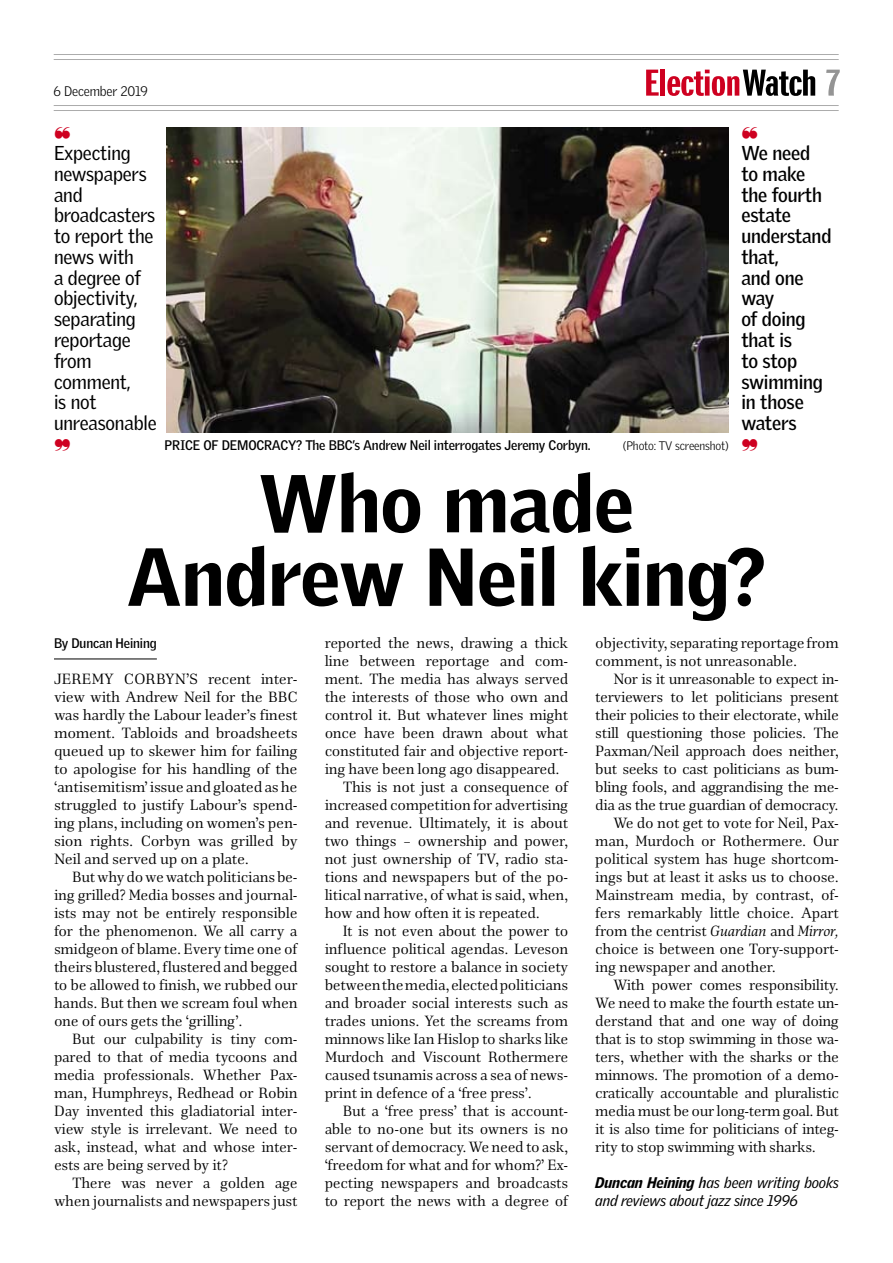
<style>
.page{position:relative;width:893px;height:1263px;background:#fff}
.page>*{position:absolute;margin:0;border:0;box-sizing:border-box;transform-origin:0 0}
.Head1_GriffMed{font:900 79.5px/73.5px "Griffith Gothic";color:#000;text-align:center}
._14ptIntro{font:39px "Franklin Gothic Demi X Cmpr";letter-spacing:-.01em;color:#ce0020;scale:1.36 1}
._5_Crosshead{font:19.5px/20.7px "Griffith Gothic";letter-spacing:-.01em;color:#000}
._5_Crosshead-2{font:700 19.5px/20.7px "Griffith Gothic";letter-spacing:-.035em;color:#000}
._1_Text{font:15px/18px "Richler Pro PE";letter-spacing:-.02em;color:#000;text-align:justify}
._2_Text1stPara{font:15px/18px "Richler Pro PE";letter-spacing:-.02em;color:#000;text-align:justify}
._4_Caption{font:italic 15px/18px "Griffith Gothic";letter-spacing:-.01em;color:#000}
._4_Caption-2{font:700 13.5px "Griffith Gothic";letter-spacing:-.01em;color:#000}
._3_Byline{font:700 13.5px "Griffith Gothic";color:#000}
._4_Caption-3{font:300 13.5px "Griffith Gothic";letter-spacing:-.01em;color:#000}
._4_Caption-4{font:300 12px "Griffith Gothic";letter-spacing:-.01em;color:#000}
.s1{color:#000}
.s2{color:#949494}
.s3{font-style:italic}
.s4{font-weight:900}
.s5{font-weight:700}
</style>
<div class="page">
<hr style="left:54px;top:54px;width:785px;height:1px;background:#acacac">
<hr style="left:54px;top:59px;width:785px;height:1px;background:#acacac">
<hr style="left:54px;top:105px;width:785px;height:1px;background:#acacac">
<hr style="left:54px;top:110px;width:785px;height:1px;background:#acacac">
<hr style="left:54px;top:658px;width:103px;height:1px;background:#000">
<img style="left:166px;top:128px;width:562px;height:304px">
<p class="_4_Caption-3" style="left:54px;top:83px;width:96px">6 December 2019</p>
<p class="_14ptIntro" style="left:644px;top:62px;width:147px">Election<span class="s1">Watch</span> <span class="s2">7</span></p>
<p class="_5_Crosshead" style="left:54px;top:142px;width:78px">Expecting</p>
<p class="_5_Crosshead" style="left:54px;top:163px;width:104px">newspapers and broadcasters to report the news with<br>a degree of objectivity, separating reportage from comment,<br>is not unreasonable</p>
<p class="_4_Caption-2" style="left:165px;top:437px;width:67px">PRICEOF DEMO</p>
<p class="_4_Caption-2" style="left:257px;top:437px;width:336px">CRACY? The BBC’s Andrew Neil interrogates Jeremy Corbyn.</p>
<p class="_4_Caption-4" style="left:623px;top:439px;width:108px">(Photo: TV screenshot)</p>
<p class="_5_Crosshead-2" style="left:741px;top:142px;width:92px">We need to make the fourth estate understand that,</p>
<p class="_5_Crosshead-2" style="left:741px;top:267px;width:64px">and one way</p>
<p class="_5_Crosshead-2" style="left:741px;top:308px;width:83px">of doing that is<br>to stop swimming in those waters</p>
<p class="Head1_GriffMed" style="left:127px;top:465px;width:641px">Who made<br>Andrew Neil king?</p>
<p class="_3_Byline" style="left:54px;top:635px;width:104px">By Duncan Heining</p>
<p class="_2_Text1stPara" style="left:54px;top:670px;width:245px">Jeremy Co rbyn’s recent inter&shy;view with Andrew Neil for the BBC was hardly the Labour leader’s finest moment. Tabloids and broadsheets queued up to skewer him for failing to apologise for his handling of the ‘antisemitism’ issue and gloated as he struggled to justify Labour’s spend&shy;ing plans, including on women’s pen&shy;sion rights. Corbyn was grilled by Neil and served up on a plate.</p>
<p class="_1_Text" style="left:54px;top:868px;width:245px;text-indent:18px">But why do we watch politicians be&shy;ing grilled? Media bosses and journal&shy;ists may not be entirely responsible for the phenomenon. We all carry a smidgeon of blame. Every time one of theirs blustered, flustered and begged to be allowed to finish, we rubbed our hands. But then we scream foul when one of ours gets the ‘grilling’.</p>
<p class="_1_Text" style="left:54px;top:1030px;width:245px;text-indent:18px">But our culpability is tiny com&shy;pared to that of media tycoons and media professionals. Whether Pax&shy;man, Humphreys, Redhead or Robin Day invented this gladiatorial inter&shy;view style is irrelevant. We need to ask, instead, what and whose inter&shy;ests are being served by it?</p>
<p class="_1_Text" style="left:54px;top:1174px;width:245px;text-align:right">There was never a golden age when journalists and newspapers just</p>
<p class="_1_Text" style="left:325px;top:634px;width:245px">reported the news, drawing a thick line between reportage and com&shy;ment. The media has always served the interests of those who own and control it. But whatever lines might once have been drawn about what constituted fair and objective report&shy;ing have been long ago disappeared.</p>
<p class="_1_Text" style="left:325px;top:778px;width:245px;text-indent:18px">This is not just a consequence of increased competition for advertising and revenue. Ultimately, it is about two things – ownership and power, not just ownership of TV, radio sta&shy;tions and newspapers but of the po&shy;litical narrative, of what is said, when, how and how often it is repeated.</p>
<p class="_1_Text" style="left:325px;top:922px;width:245px;text-indent:18px">It is not even about the power to influence political agendas. Leveson sought to restore a balance in society between the media, elected politicians and broader social interests such as trades unions. Yet the screams from minnows like Ian Hislop to sharks like Murdoch and Viscount Rothermere caused tsunamis across a sea of news&shy;print in defence of a ‘free press’.</p>
<p class="_1_Text" style="left:325px;top:1102px;width:245px;text-indent:18px">But a ‘free press’ that is account&shy;able to no-one but its owners is no servant of democracy. We need to ask, ‘freedom for what and for whom?’ Ex&shy;pecting newspapers and broadcasts to report the news with a degree of</p>
<p class="_1_Text" style="left:595px;top:634px;width:245px">objectivity, separating reportage from comment, is not unreasonable.</p>
<p class="_1_Text" style="left:595px;top:670px;width:245px;text-indent:18px">Nor is it unreasonable to expect in&shy;terviewers to let politicians present their policies to their electorate, while still questioning those policies. The Paxman/Neil approach does neither, but seeks to cast politicians as bum&shy;bling fools, and aggrandising the me&shy;dia as the true guardian of democracy.</p>
<p class="_1_Text" style="left:595px;top:814px;width:245px;text-indent:18px">We do not get to vote for Neil, Pax&shy;man, Murdoch or Rothermere. Our political system has huge shortcom&shy;ings but at least it asks us to choose.<br>Mainstream media, by contrast, of&shy;fers remarkably little choice. Apart from the centrist <span class="s3">Guardian</span> and <span class="s3">Mirror, </span>choice is between one Tory-support&shy;ing newspaper and another.</p>
<p class="_1_Text" style="left:595px;top:976px;width:245px;text-indent:18px">With power comes responsibility.<br>We need to make the fourth estate un&shy;derstand that and one way of doing that is to stop swimming in those wa&shy;ters, whether with the sharks or the minnows. The promotion of a demo&shy;cratically accountable and pluralistic media must be our long-term goal. But it is also time for politicians of integ&shy;rity to stop swimming with sharks.</p>
<p class="_4_Caption" style="left:595px;top:1173px;width:245px"><span class="s4">Duncan Heining</span> <span class="s5">h</span>as been writing books and reviews about jazz since 1996</p>
</div>
